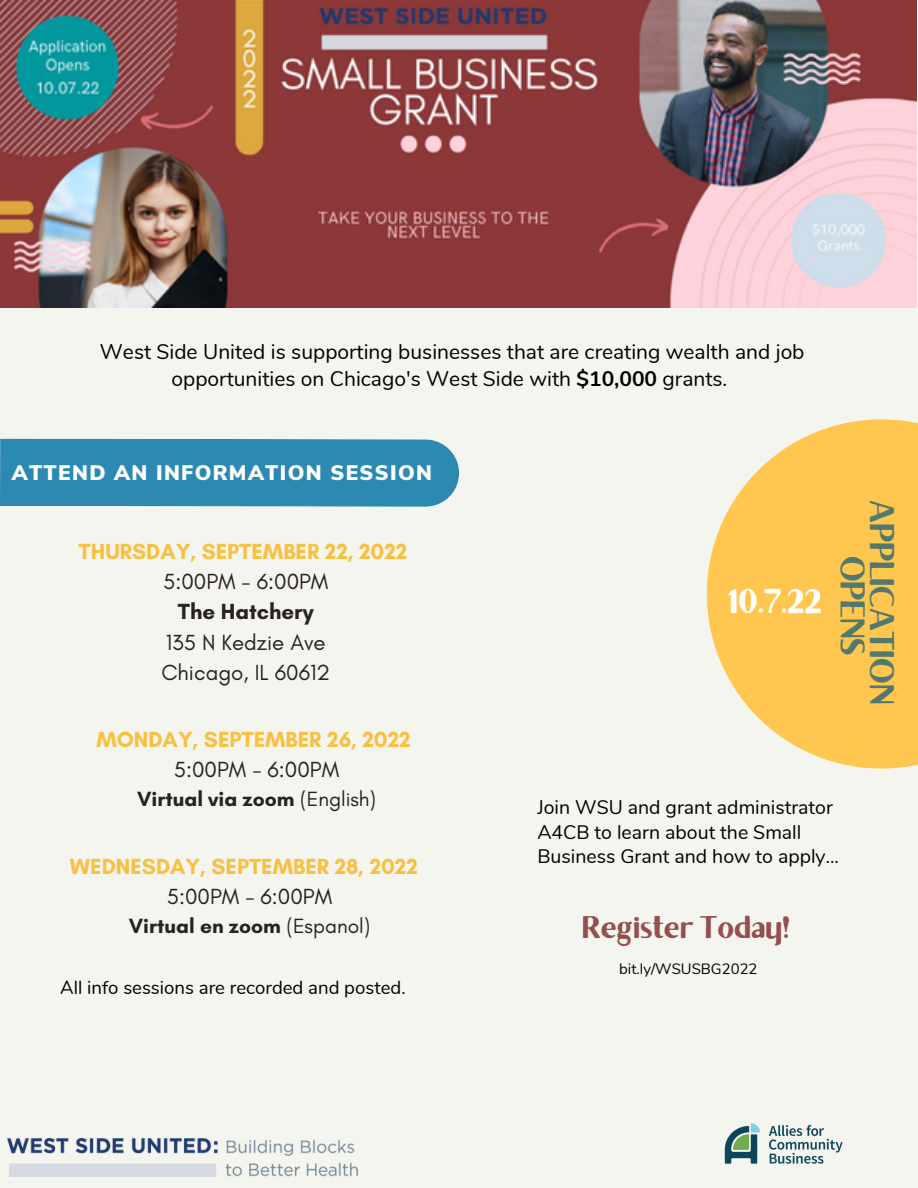
<style>
.page{position:relative;width:918px;height:1188px;background:#f5f5ef}
.page>*{position:absolute;margin:0;border:0;box-sizing:border-box;transform-origin:0 0}
.t1{font:700 34.5px/29.2px "Brixton Sans TC";color:#53786d;text-align:center}
.t2{font:700 34.5px "Brixton Sans TC";color:#fff}
.t3{font:700 31.5px "Brixton Sans TC";color:#944f4f}
.t4{font:700 22.35px "Glacial Indifference";color:#f9c041}
.t5{font:22.35px/30.3px "Glacial Indifference";color:#29221e}
.t6{font:700 22.35px "Glacial Indifference";color:#29221e}
.t7{font:21px/27px "Nunito";color:#000;text-align:center}
.t8{font:700 21px "Glacial Indifference";color:#29221e}
.t9{font:900 21px "Nunito Sans";letter-spacing:.065em;color:#fff}
.t10{font:19.5px/24.8px "Nunito";color:#000}
.t11{font:18.6px "Nunito";color:#000}
.t12{font:15px "Nunito";color:#000}
.s1{font-weight:700}
.s2{font-weight:400}
</style>
<div class="page">
<div style="left:0;top:439px;width:459px;height:68px;background:#2c8ab2"></div>
<img style="left:0;top:0;width:917px;height:308px">
<svg style="left:707px;top:419px;width:211px;height:350px;fill:#ffc650"></svg>
<img style="left:724px;top:1123px;width:119px;height:41px">
<img style="left:7px;top:1138px;width:350px;height:39px">
<p class="t7" style="left:100px;top:339px;width:706px">West Side United is supporting businesses that are creating wealth and job opportunities on Chicago's West Side with <span class="s1">$10,000</span> grants.</p>
<p class="t9" style="left:12px;top:459px;width:422px">ATTEND AN INFORMATION SESSION</p>
<p class="t4" style="left:79px;top:537px;width:330px">THURSDAY, SEPTEMBER 22, 2022</p>
<p class="t5" style="left:163px;top:566px;width:167px">5:00PM - 6:00PM</p>
<p class="t6" style="left:178px;top:598px;width:138px">The Hatchery</p>
<p class="t5" style="left:161px;top:627px;width:170px">135 N Kedzie Ave<br>Chicago, IL 60612</p>
<p class="t4" style="left:96px;top:726px;width:316px">MONDAY, SEPTEMBER 26, 2022</p>
<p class="t5" style="left:174px;top:754px;width:167px">5:00PM - 6:00PM</p>
<p class="t8" style="left:137px;top:786px;width:241px">Virtual via zoom <span class="s2">(English)</span></p>
<p class="t4" style="left:70px;top:853px;width:350px">WEDNESDAY, SEPTEMBER 28, 2022</p>
<p class="t5" style="left:167px;top:881px;width:167px">5:00PM - 6:00PM</p>
<p class="t8" style="left:129px;top:914px;width:243px">Virtual en zoom <span class="s2">(Espanol)</span></p>
<p class="t11" style="left:60px;top:976px;width:347px">All info sessions are recorded and posted.</p>
<h1 class="t2" style="left:728px;top:589px;width:95px">10.7.22</h1>
<h1 class="t1" style="left:893px;top:500px;width:206px;rotate:90deg">APPLICATION<br>OPENS</h1>
<p class="t10" style="left:537px;top:795px;width:303px">Join WSU and grant administrator<br>A4CB to learn about the Small<br>Business Grant and how to apply...</p>
<h2 class="t3" style="left:582px;top:916px;width:209px">Register Today!</h2>
<p class="t12" style="left:619px;top:959px;width:140px">bit.ly/WSUSBG2022</p>
</div>
